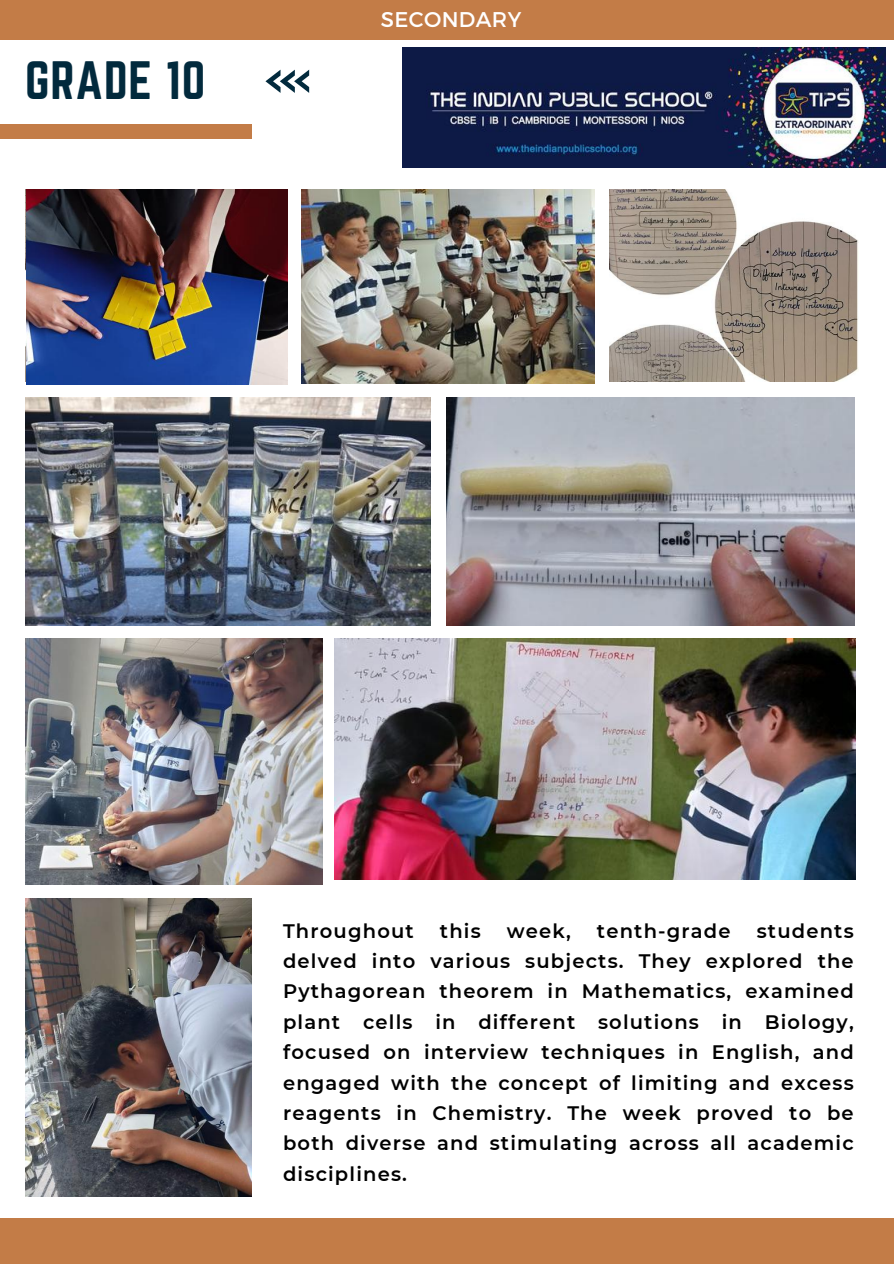
<style>
.page{position:relative;width:894px;height:1264px;background:#fff}
.page>*{position:absolute;margin:0;border:0;box-sizing:border-box;transform-origin:0 0}
.t1{font:47.25px "Norwester";letter-spacing:.015em;color:#022a3d}
.t2{font:21.3px "Montserrat";letter-spacing:.015em;color:#fff}
.t3{font:600 19.5px/30.3px "Montserrat";letter-spacing:.06em;color:#000;text-align:justify}
</style>
<div class="page">
<div style="left:0;top:124px;width:251px;height:14px;background:#c37c47"></div>
<svg style="left:265px;top:70px;width:44px;height:23px"></svg>
<div style="left:0;top:0;width:893px;height:39px;background:#c37c47"></div>
<div style="left:0;top:1217px;width:893px;height:46px;background:#c37c47"></div>
<img style="left:402px;top:47px;width:483px;height:120px">
<img style="left:301px;top:189px;width:293px;height:195px">
<img style="left:25px;top:898px;width:226px;height:298px">
<img style="left:25px;top:397px;width:405px;height:228px">
<img style="left:446px;top:397px;width:408px;height:228px">
<img style="left:25px;top:639px;width:297px;height:245px">
<img style="left:26px;top:189px;width:261px;height:195px">
<img style="left:334px;top:638px;width:521px;height:241px">
<img style="left:609px;top:189px;width:249px;height:192px">
<h1 class="t1" style="left:25px;top:52px;width:182px">GRADE 10</h1>
<p class="t2" style="left:381px;top:5px;width:142px">SECONDARY</p>
<p class="t3" style="left:283px;top:915px;width:132px">Throughout</p>
<p class="t3" style="left:440px;top:915px;width:42px">this</p>
<p class="t3" style="left:506px;top:915px;width:66px">week,</p>
<p class="t3" style="left:596px;top:915px;width:135px">tenth-grade</p>
<p class="t3" style="left:283px;top:915px;width:572px;text-indent:473px">students delved into various subjects. They explored the Pythagorean theorem in Mathematics, examined plant cells in different solutions in Biology, focused on interview techniques in English, and engaged with the concept of limiting and excess reagents in Chemistry. The week proved to be both diverse and stimulating across all academic disciplines.</p>
</div>
